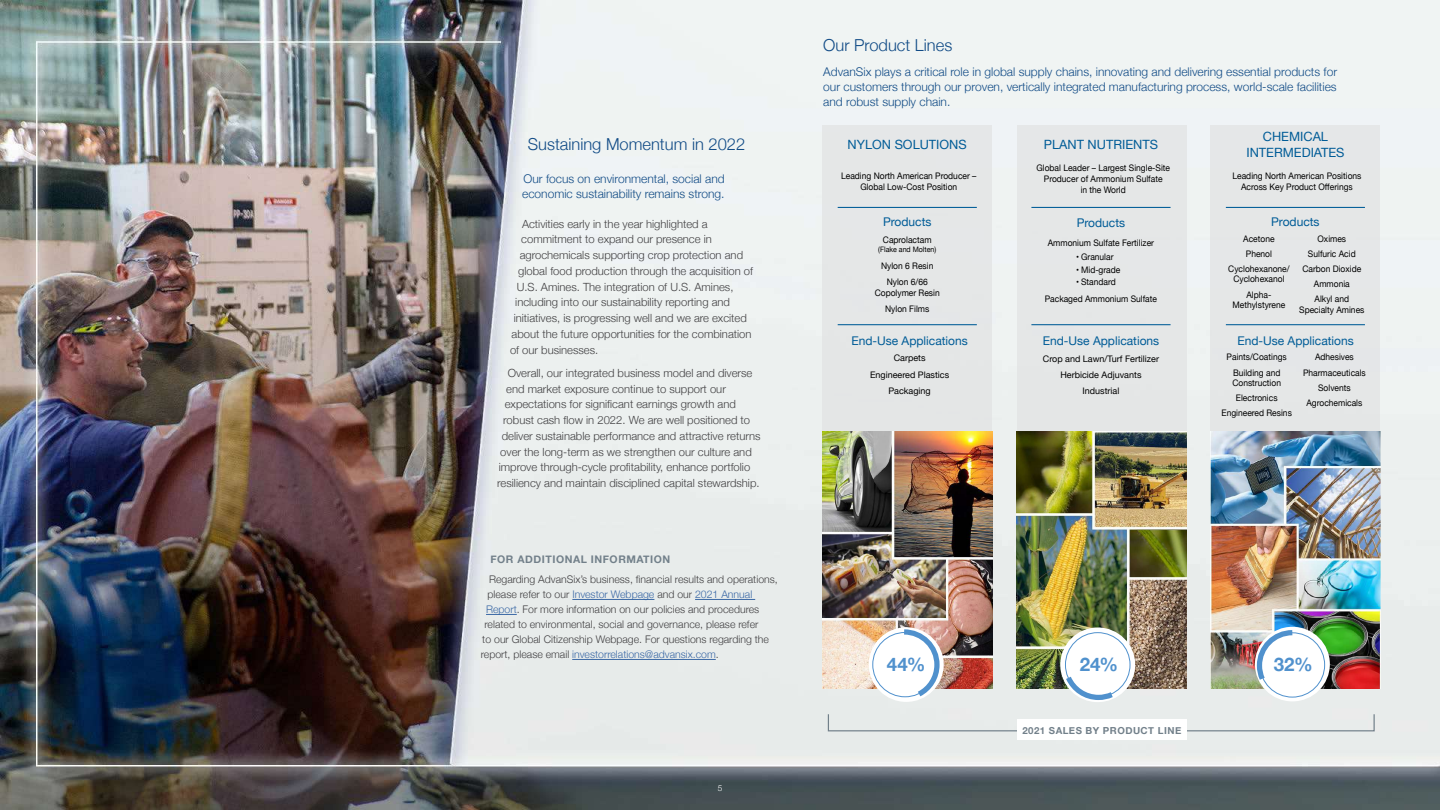
<style>
.page{position:relative;width:1440px;height:810px;background:#fff}
.page>*{position:absolute;margin:0;border:0;box-sizing:border-box;transform-origin:0 0}
.t1{font:700 18.67px "Helvetica Neue";color:#5091cd}
.t2{font:300 16.5px "Helvetica Neue";color:#114b86}
.t3{font:12.75px/15.3px "Helvetica Neue";color:#005c97;text-align:center}
.t4{font:300 12px/15px "Helvetica Neue";color:#114b86}
.t5{font:12px "Helvetica Neue";color:#005c97}
.t6{font:300 11.25px "Helvetica Neue";color:#414042}
.t7{font:300 10.5px "Helvetica Neue";color:#414042}
.t8{font:300 10.5px "Helvetica Neue";color:#3a68a5}
.t9{font:700 10.5px "Helvetica Neue";letter-spacing:.05em;color:#72808a}
.t10{font:700 9.68px "Helvetica Neue";letter-spacing:.05em;color:#72808a}
.t11{font:9px/15.2px "Helvetica Neue";color:#000;text-align:center;scale:.94 1}
.t12{font:9px/16.4px "Helvetica Neue";color:#000;text-align:center}
.t13{font:300 8.25px "Helvetica Neue";color:#fff}
.t14{font:7.5px "Helvetica Neue";color:#000;scale:.94 1}
.s1{color:#414042}
.s2{color:#3a68a5}
</style>
<div class="page">
<img style="left:0;top:0;width:1440px;height:810px">
<div style="left:828px;top:714px;width:547px;height:17px;border:1px solid #72808a"></div>
<div style="left:1017px;top:719px;width:170px;height:20px;background:#fff"></div>
<div style="left:1017px;top:125px;width:170px;height:316px;background:#e1e2e3"></div>
<hr style="left:1031px;top:207px;width:140px;height:1px;background:#005c97">
<hr style="left:1031px;top:324px;width:140px;height:1px;background:#005c97">
<img style="left:1017px;top:431px;width:170px;height:257px">
<svg style="left:1060px;top:627px;width:75px;height:75px"></svg>
<div style="left:1065px;top:633px;width:65px;height:64px;background:#fff;border-radius:50%"></div>
<div style="left:1065px;top:632px;width:65px;height:65px;border:1px solid #5091cd;border-radius:50%"></div>
<svg style="left:1062px;top:671px;width:57px;height:32px"></svg>
<div style="left:1211px;top:125px;width:169px;height:316px;background:#e1e2e3"></div>
<hr style="left:1226px;top:207px;width:139px;height:1px;background:#005c97">
<hr style="left:1226px;top:324px;width:139px;height:1px;background:#005c97">
<img style="left:1211px;top:431px;width:169px;height:257px">
<svg style="left:1255px;top:627px;width:75px;height:74px"></svg>
<div style="left:1260px;top:633px;width:65px;height:64px;background:#fff;border-radius:50%"></div>
<svg style="left:1254px;top:627px;width:44px;height:59px"></svg>
<div style="left:822px;top:125px;width:170px;height:316px;background:#e1e2e3"></div>
<img style="left:822px;top:431px;width:170px;height:257px">
<hr style="left:838px;top:207px;width:139px;height:1px;background:#005c97">
<hr style="left:838px;top:324px;width:139px;height:1px;background:#005c97">
<svg style="left:869px;top:627px;width:75px;height:75px"></svg>
<div style="left:873px;top:632px;width:64px;height:65px;background:#fff;border-radius:50%"></div>
<svg style="left:899px;top:627px;width:43px;height:74px"></svg>
<hr style="left:572px;top:599px;width:82px;height:1px;background:#3a68a5">
<hr style="left:695px;top:599px;width:60px;height:1px;background:#3a68a5">
<hr style="left:486px;top:614px;width:31px;height:1px;background:#3a68a5">
<hr style="left:572px;top:659px;width:144px;height:1px;background:#3a68a5">
<h2 class="t2" style="left:528px;top:130px;width:219px">Sustaining Momentum in 2022</h2>
<p class="t4" style="left:522px;top:171px;width:204px">Our focus on environmental, social and economic sustainability remains strong.</p>
<p class="t6" style="left:522px;top:215px;width:187px">Activities early in the year highlighted a</p>
<p class="t6" style="left:521px;top:230px;width:192px">commitment to expand our presence in</p>
<p class="t6" style="left:520px;top:246px;width:225px">agrochemicals supporting crop protection and</p>
<p class="t6" style="left:518px;top:262px;width:236px">global food production through the acquisition of</p>
<p class="t6" style="left:517px;top:278px;width:218px">U.S. Amines. The integration of U.S. Amines,</p>
<p class="t6" style="left:515px;top:293px;width:216px">including into our sustainability reporting and</p>
<p class="t6" style="left:514px;top:309px;width:235px">initiatives, is progressing well and we are excited</p>
<p class="t6" style="left:512px;top:325px;width:242px">about the future opportunities for the combination</p>
<p class="t6" style="left:510px;top:341px;width:90px">of our businesses.</p>
<p class="t6" style="left:508px;top:364px;width:246px">Overall, our integrated business model and diverse</p>
<p class="t6" style="left:506px;top:380px;width:221px">end market exposure continue to support our</p>
<p class="t6" style="left:505px;top:395px;width:233px">expectations for significant earnings growth and</p>
<p class="t6" style="left:503px;top:411px;width:248px">robust cash flow in 2022. We are well positioned to</p>
<p class="t6" style="left:502px;top:427px;width:260px">deliver sustainable performance and attractive returns</p>
<p class="t6" style="left:500px;top:443px;width:253px">over the long-term as we strengthen our culture and</p>
<p class="t6" style="left:499px;top:458px;width:253px">improve through-cycle profitability, enhance portfolio</p>
<p class="t6" style="left:497px;top:474px;width:264px">resiliency and maintain disciplined capital stewardship.</p>
<p class="t9" style="left:491px;top:551px;width:181px">FOR ADDITIONAL INFORMATION</p>
<p class="t7" style="left:489px;top:571px;width:290px">Regarding AdvanSix’s business, financial results and operations,</p>
<p class="t8" style="left:488px;top:586px;width:266px"><span class="s1">please refer to our</span> Investor Webpage <span class="s1">and our</span> 2021 Annual</p>
<p class="t7" style="left:486px;top:601px;width:275px"><span class="s2">Report</span>. For more information on our policies and procedures</p>
<p class="t7" style="left:485px;top:616px;width:275px">related to environmental, social and governance, please refer</p>
<p class="t7" style="left:482px;top:631px;width:288px">to our Global Citizenship Webpage. For questions regarding the</p>
<p class="t8" style="left:481px;top:646px;width:239px"><span class="s1">report, please email</span> investorrelations@advansix.com<span class="s1">.</span></p>
<p class="t13" style="left:718px;top:781px;width:6px">5</p>
<h2 class="t2" style="left:823px;top:32px;width:130px">Our Product Lines</h2>
<p class="t4" style="left:823px;top:64px;width:515px;text-align:justify">AdvanSix plays a critical role in global supply chains, innovating and delivering essential products for our customers through our proven, vertically integrated manufacturing process, world-scale facilities and robust supply chain.</p>
<p class="t3" style="left:848px;top:137px;width:121px">NYLON SOLUTIONS</p>
<p class="t11" style="left:841px;top:170px;width:146px;line-height:11.2px">Leading North American Producer –<br>Global Low-Cost Position</p>
<p class="t5" style="left:883px;top:213px;width:50px">Products</p>
<p class="t11" style="left:883px;top:232px;width:53px">Caprolactam</p>
<p class="t14" style="left:878px;top:244px;width:63px">(Flake and Molten)</p>
<p class="t11" style="left:881px;top:258px;width:57px;line-height:16.4px">Nylon 6 Resin<br>Nylon 6/66</p>
<p class="t11" style="left:875px;top:285px;width:71px;line-height:16.4px">Copolymer Resin<br>Nylon Films</p>
<p class="t5" style="left:851px;top:332px;width:118px">End-Use Applications</p>
<p class="t12" style="left:870px;top:350px;width:81px">Carpets<br>Engineered Plastics<br>Packaging</p>
<p class="t3" style="left:1044px;top:137px;width:116px">PLANT NUTRIENTS</p>
<p class="t11" style="left:1036px;top:162px;width:144px;line-height:11.2px">Global Leader – Largest Single-Site<br>Producer of Ammonium Sulfate<br>in the World</p>
<p class="t5" style="left:1077px;top:214px;width:50px">Products</p>
<p class="t11" style="left:1048px;top:235px;width:115px">Ammonium Sulfate Fertilizer</p>
<p class="t11" style="left:1076px;top:250px;width:41px">• Granular</p>
<p class="t11" style="left:1076px;top:262px;width:48px">• Mid-grade</p>
<p class="t11" style="left:1045px;top:275px;width:121px;line-height:16.2px;text-align:left;text-indent:32px">• Standard<br>Packaged Ammonium Sulfate</p>
<p class="t5" style="left:1043px;top:332px;width:118px">End-Use Applications</p>
<p class="t12" style="left:1043px;top:351px;width:118px">Crop and Lawn/Turf Fertilizer<br>Herbicide Adjuvants<br>Industrial</p>
<p class="t3" style="left:1246px;top:130px;width:100px">CHEMICAL<br>INTERMEDIATES</p>
<p class="t11" style="left:1233px;top:170px;width:139px;line-height:11.2px">Leading North American Positions<br>Across Key Product Offerings</p>
<p class="t5" style="left:1271px;top:213px;width:50px">Products</p>
<p class="t11" style="left:1228px;top:231px;width:67px">Acetone<br>Phenol<br>Cyclohexanone/</p>
<p class="t11" style="left:1233px;top:272px;width:56px">Cyclohexanol<br>Alpha-</p>
<p class="t11" style="left:1232px;top:298px;width:58px">Methylstyrene</p>
<p class="t11" style="left:1302px;top:231px;width:64px">Oximes<br>Sulfuric Acid<br>Carbon Dioxide<br>Ammonia<br>Alkyl and</p>
<p class="t11" style="left:1299px;top:303px;width:71px">Specialty Amines</p>
<p class="t5" style="left:1237px;top:332px;width:118px">End-Use Applications</p>
<p class="t11" style="left:1227px;top:350px;width:65px">Paints/Coatings<br>Building and</p>
<p class="t11" style="left:1222px;top:376px;width:76px">Construction<br>Electronics<br>Engineered Resins</p>
<p class="t11" style="left:1303px;top:350px;width:68px">Adhesives<br>Pharmaceuticals<br>Solvents<br>Agrochemicals</p>
<h1 class="t1" style="left:887px;top:650px;width:40px">44%</h1>
<h1 class="t1" style="left:1080px;top:650px;width:40px">24%</h1>
<p class="t10" style="left:1022px;top:723px;width:160px">2021 SALES BY PRODUCT LINE</p>
<h1 class="t1" style="left:1274px;top:650px;width:41px">32%</h1>
</div>
